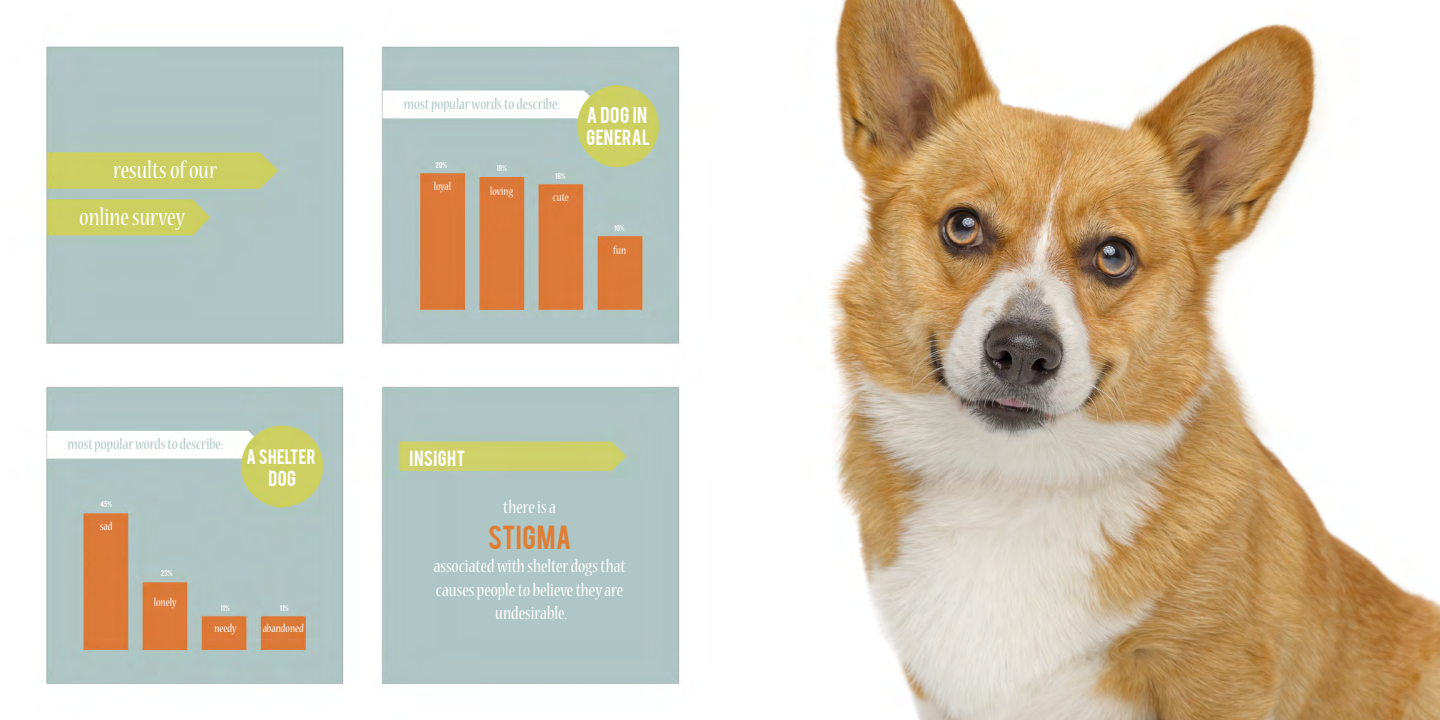
<style>
.page{position:relative;width:1440px;height:720px;background:#fff}
.page>*{position:absolute;margin:0;border:0;box-sizing:border-box;transform-origin:0 0}
.t1{font:condensed 26.25px/47.1px "Nueva Std";color:#fff}
.t2{font:26.25px "Bebas";letter-spacing:.02em;color:#df7d34}
.t3{font:condensed 19.62px/23.6px "Nueva Std";color:#fff;text-align:center}
.t4{font:18px "Bebas";color:#fff}
.t5{font:17.25px "Bebas";letter-spacing:.02em;color:#fff}
.t6{font:condensed 16.38px "Nueva Std";color:#afc5c2}
.t7{font:16.38px "Bebas";letter-spacing:.01em;color:#fff}
.t8{font:condensed 12.25px "Nueva Std";color:#fff}
.t9{font:6.5px "Bebas";letter-spacing:.02em;color:#fff}
</style>
<div class="page">
<img style="left:45px;top:45px;width:635px;height:639px">
<img style="left:827px;top:0;width:613px;height:720px">
<h1 class="t1" style="left:79px;top:148px;width:139px;text-indent:34px">results of our online survey</h1>
<p class="t6" style="left:404px;top:97px;width:157px">most popular words to describe:</p>
<p class="t9" style="left:436px;top:160px;width:13px">20%</p>
<p class="t9" style="left:497px;top:163px;width:12px">19%</p>
<p class="t8" style="left:434px;top:181px;width:19px">loyal</p>
<p class="t8" style="left:490px;top:185px;width:24px">loving</p>
<p class="t9" style="left:555px;top:172px;width:12px">18%</p>
<p class="t8" style="left:553px;top:192px;width:17px">cute</p>
<p class="t4" style="left:587px;top:102px;width:62px">A DOG IN</p>
<p class="t5" style="left:586px;top:125px;width:65px">GENERAL</p>
<p class="t9" style="left:614px;top:223px;width:12px">10%</p>
<p class="t8" style="left:613px;top:245px;width:15px">fun</p>
<p class="t6" style="left:67px;top:436px;width:157px">most popular words to describe:</p>
<p class="t9" style="left:101px;top:499px;width:13px">45%</p>
<p class="t8" style="left:100px;top:521px;width:14px">sad</p>
<p class="t7" style="left:247px;top:445px;width:71px">A SHELTER</p>
<p class="t5" style="left:410px;top:445px;width:57px">INSIGHT</p>
<p class="t5" style="left:268px;top:466px;width:29px">DOG</p>
<p class="t3" style="left:503px;top:496px;width:54px">there is a</p>
<h1 class="t2" style="left:488px;top:518px;width:85px">STIGMA</h1>
<p class="t9" style="left:161px;top:568px;width:13px">23%</p>
<p class="t8" style="left:154px;top:597px;width:24px">lonely</p>
<p class="t9" style="left:221px;top:603px;width:11px">11%</p>
<p class="t9" style="left:280px;top:603px;width:11px">11%</p>
<p class="t8" style="left:214px;top:623px;width:23px">needy</p>
<p class="t8" style="left:263px;top:623px;width:43px">abandoned</p>
<p class="t3" style="left:434px;top:555px;width:193px">associated with shelter dogs that causes people to believe they are undesirable.</p>
</div>
